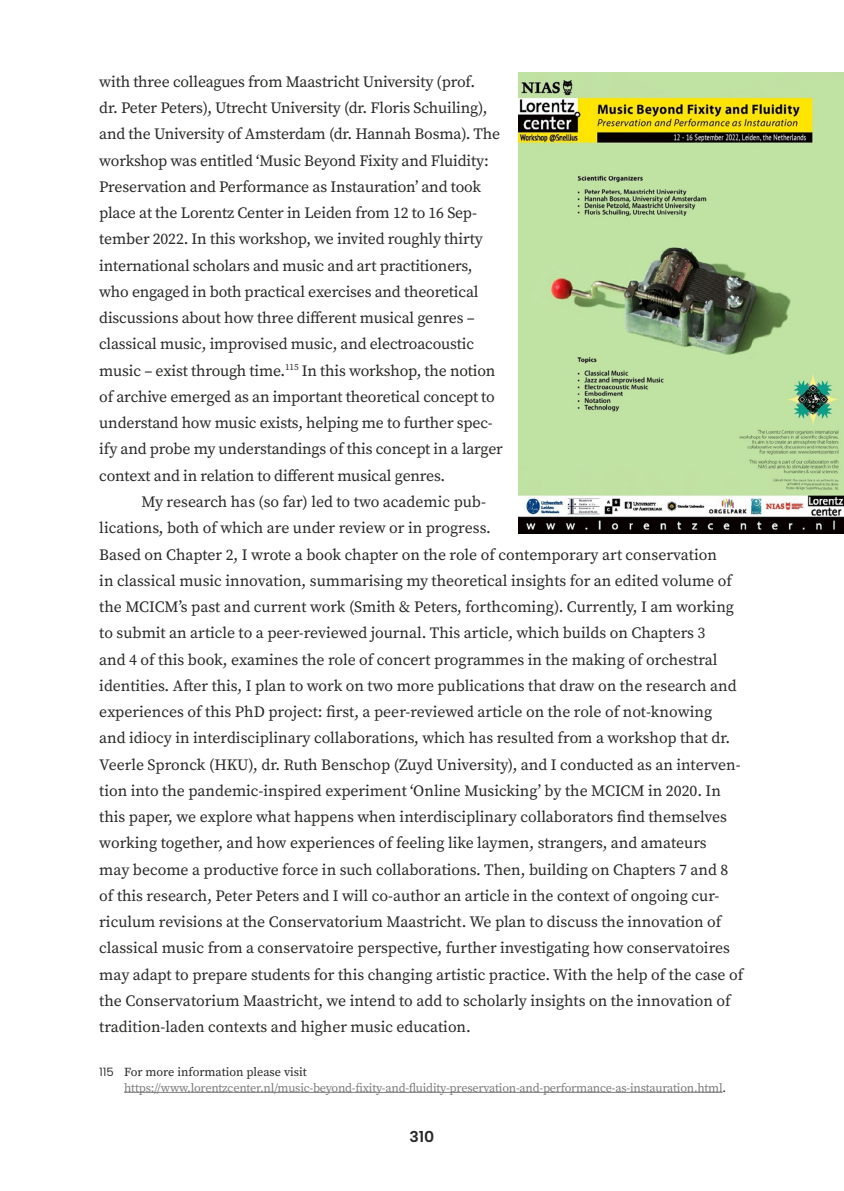
<style>
.page{position:relative;width:844px;height:1191px;background:#fff}
.page>*{position:absolute;margin:0;border:0;box-sizing:border-box;transform-origin:0 0}
.t1{font:15.75px/26.2px "Source Serif Pro";letter-spacing:-.005em;color:#282827}
.t2{font:15.75px "Albert Sans";color:#282827}
.t3{font:12.25px/15.8px "Source Serif Pro";letter-spacing:-.02em;color:#7c7b7b}
.s1{font-family:"Albert Sans";font-size:11.9px;color:#282827}
.s2{color:#282827}
</style>
<div class="page">
<hr style="left:124px;top:1092px;width:598px;height:1px;background:#7c7b7b">
<img style="left:518px;top:72px;width:325px;height:461px">
<p class="t1" style="left:99px;top:68px;width:405px">with three colleagues from Maastricht University (prof.<br>dr. Peter Peters), Utrecht University (dr. Floris Schuiling), and the University of Amsterdam (dr. Hannah Bosma). The workshop was entitled ‘Music Beyond Fixity and Fluidity:<br>Preservation and Performance as Instauration’ and took place at the Lorentz Center in Leiden from 12 to 16 Sep&shy;tember 2022. In this workshop, we invited roughly thirty international scholars and music and art practitioners, who engaged in both practical exercises and theoretical discussions about how three different musical genres – classical music, improvised music, and electroacoustic music – exist through time.<sup>115</sup> In this workshop, the notion of archive emerged as an important theoretical concept to understand how music exists, helping me to further spec&shy;ify and probe my understandings of this concept in a larger context and in relation to different musical genres.</p>
<p class="t1" style="left:99px;top:488px;width:645px;text-indent:42px">My research has (so far) led to two academic pub-<br>lications, both of which are under review or in progress.<br>Based on Chapter 2, I wrote a book chapter on the role of contemporary art conservation<br>in classical music innovation, summarising my theoretical insights for an edited volume of the MCICM’s past and current work (Smith &amp; Peters, forthcoming). Currently, I am working to submit an article to a peer-reviewed journal. This article, which builds on Chapters 3<br>and 4 of this book, examines the role of concert programmes in the making of orchestral identities. After this, I plan to work on two more publications that draw on the research and experiences of this PhD project: first, a peer-reviewed article on the role of not-knowing<br>and idiocy in interdisciplinary collaborations, which has resulted from a workshop that dr.<br>Veerle Spronck (HKU), dr. Ruth Benschop (Zuyd University), and I conducted as an interven&shy;tion into the pandemic-inspired experiment ‘Online Musicking’ by the MCICM in 2020. In this paper, we explore what happens when interdisciplinary collaborators find themselves working together, and how experiences of feeling like laymen, strangers, and amateurs<br>may become a productive force in such collaborations. Then, building on Chapters 7 and 8 of this research, Peter Peters and I will co-author an article in the context of ongoing cur&shy;riculum revisions at the Conservatorium Maastricht. We plan to discuss the innovation of classical music from a conservatoire perspective, further investigating how conservatoires may adapt to prepare students for this changing artistic practice. With the help of the case of the Conservatorium Maastricht, we intend to add to scholarly insights on the innovation of tradition-laden contexts and higher music education.</p>
<p class="t3" style="left:124px;top:1064px;width:603px;text-indent:-25px"><span class="s1">115</span> <span class="s2">For more information please visit </span>https://www.lorentzcenter.nl/music-beyond-fixity-and-fluidity-preservation-and-performance-as-instauration.html<span class="s2">.</span></p>
<p class="t2" style="left:409px;top:1127px;width:26px">310</p>
</div>
